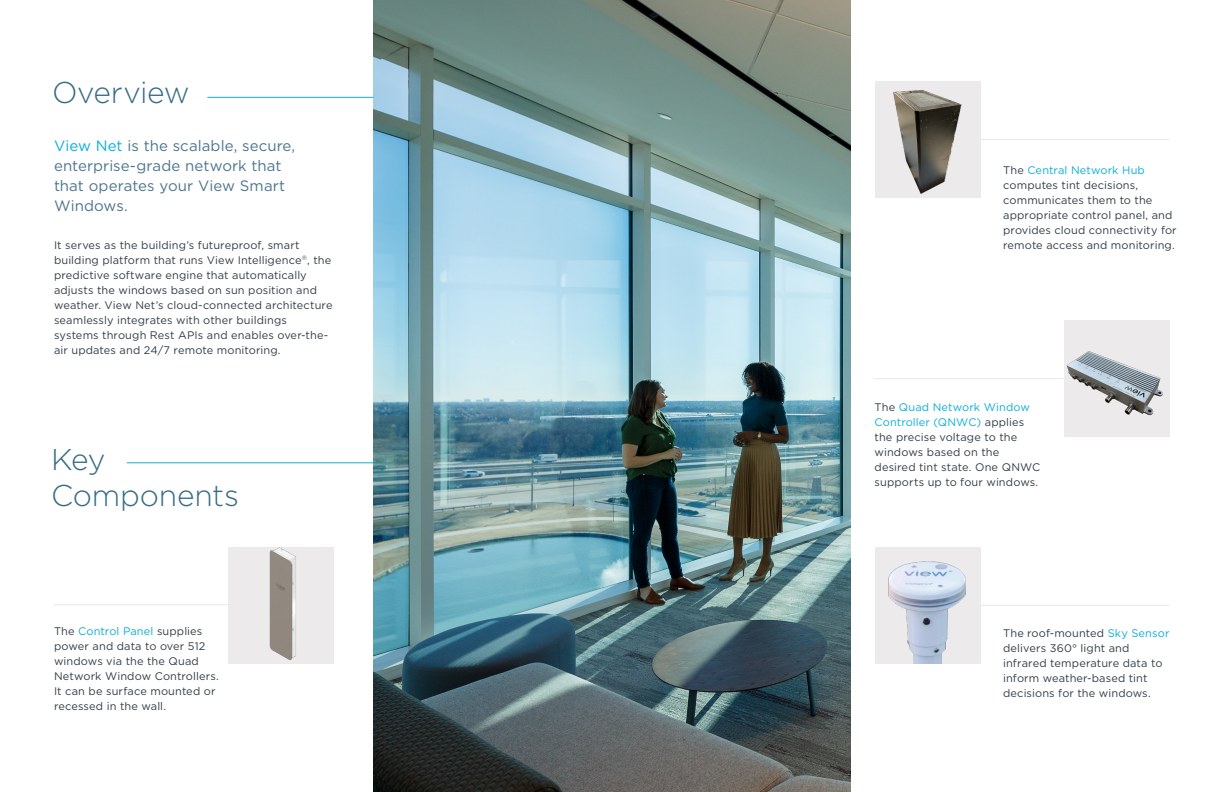
<style>
.page{position:relative;width:1224px;height:792px;background:#fff}
.page>*{position:absolute;margin:0;border:0;box-sizing:border-box;transform-origin:0 0}
._1_Title{font:300 30px/36px "Gotham";letter-spacing:-.005em;color:#376c85}
._3_Body__sm_list{font:15px/20px "Gotham";letter-spacing:.005em;color:#4c768e}
._3_Body__sm_list-2{font:11px/15px "Gotham";letter-spacing:.01em;color:#323e48}
.s1{color:#09b0da}
.s2{color:#0baed9}
</style>
<div class="page">
<div style="left:875px;top:82px;width:105px;height:116px;background:#edeaeb"></div>
<div style="left:228px;top:547px;width:106px;height:116px;background:#edeaeb"></div>
<img style="left:374px;top:0;width:476px;height:792px">
<hr style="left:207px;top:97px;width:167px;height:1px;background:#10afd8">
<hr style="left:127px;top:462px;width:247px;height:1px;background:#10afd8">
<div style="left:875px;top:547px;width:105px;height:116px;background:#edeaeb"></div>
<div style="left:1064px;top:321px;width:106px;height:116px;background:#edeaeb"></div>
<img style="left:269px;top:547px;width:27px;height:113px">
<img style="left:893px;top:90px;width:69px;height:104px">
<img style="left:1066px;top:351px;width:97px;height:65px">
<hr style="left:980px;top:139px;width:190px;height:1px;background:#eae8e8">
<hr style="left:980px;top:605px;width:190px;height:1px;background:#eae8e8">
<hr style="left:874px;top:378px;width:190px;height:1px;background:#eae8e8">
<hr style="left:54px;top:604px;width:174px;height:1px;background:#eae8e8">
<img style="left:888px;top:561px;width:78px;height:102px">
<p class="_1_Title" style="left:52px;top:74px;width:139px">Overview</p>
<p class="_3_Body__sm_list" style="left:54px;top:135px;width:243px"><span class="s1">View Net</span> is the scalable, secure, enterprise-grade network that that operates your View Smart<br>Windows.</p>
<p class="_3_Body__sm_list-2" style="left:54px;top:237px;width:280px">It serves as the building’s futureproof, smart building platform that runs View Intelligence<sup>®</sup>, the predictive software engine that automatically adjusts the windows based on sun position and weather. View Net’s cloud-connected architecture seamlessly integrates with other buildings systems through Rest APIs and enables over-the&shy;air updates and 24/7 remote monitoring.</p>
<p class="_1_Title" style="left:51px;top:441px;width:190px">Key<br>Components</p>
<p class="_3_Body__sm_list-2" style="left:54px;top:623px;width:166px">The <span class="s2">Control Panel</span> supplies power and data to over 512 windows via the the Quad<br>Network Window Controllers.<br>It can be surface mounted or recessed in the wall.</p>
<p class="_3_Body__sm_list-2" style="left:1003px;top:162px;width:175px">The <span class="s2">Central Network Hub </span>computes tint decisions, communicates them to the appropriate control panel, and provides cloud connectivity for remote access and monitoring.</p>
<p class="_3_Body__sm_list-2" style="left:875px;top:400px;width:167px">The <span class="s2">Quad Network Window<br>Controller (QNWC)</span> applies the precise voltage to the windows based on the desired tint state. One QNWC supports up to four windows.</p>
<p class="_3_Body__sm_list-2" style="left:1003px;top:626px;width:168px">The roof-mounted <span class="s2">Sky Sensor </span>delivers 360° light and infrared temperature data to inform weather-based tint decisions for the windows.</p>
</div>
